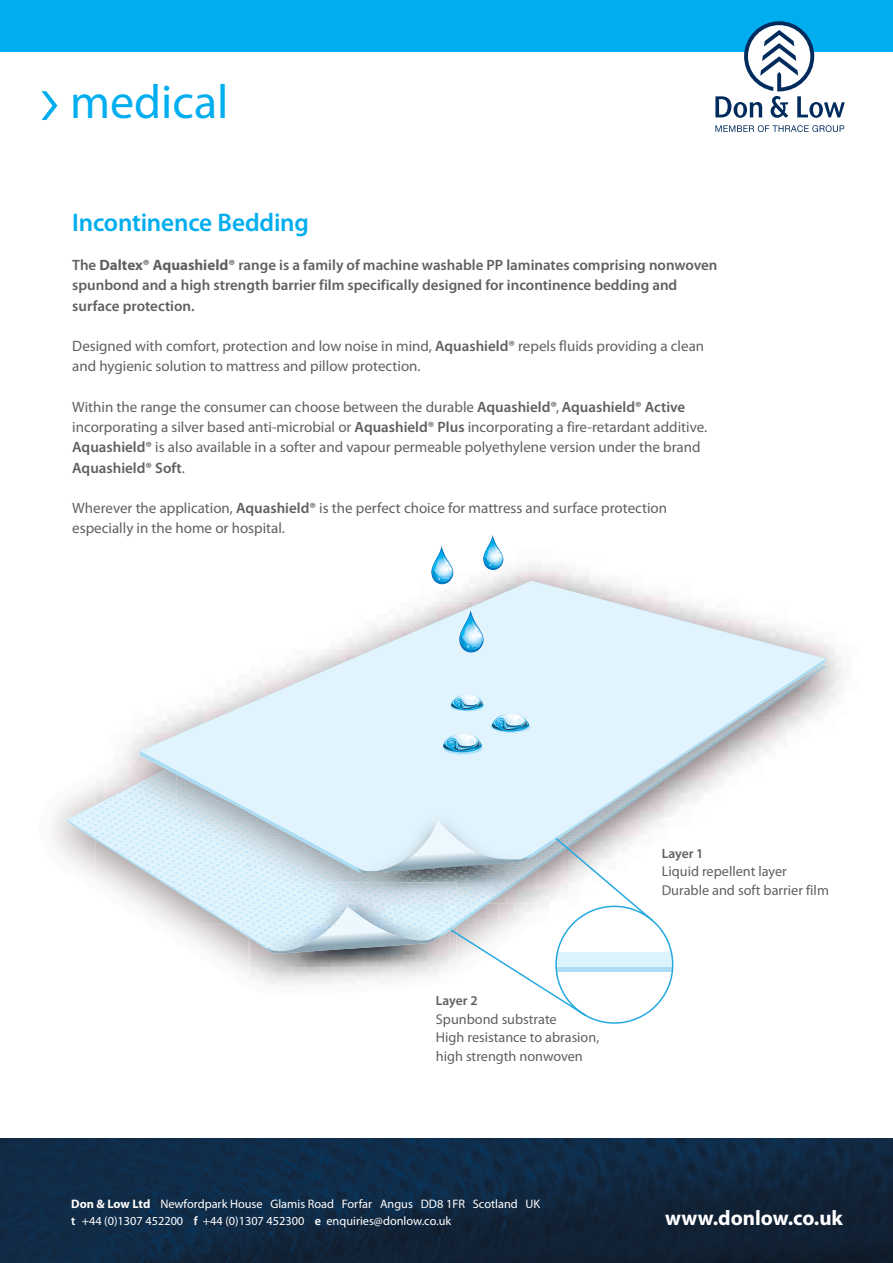
<style>
.page{position:relative;width:893px;height:1263px;background:#fff}
.page>*{position:absolute;margin:0;border:0;box-sizing:border-box;transform-origin:0 0}
.t1{font:48px "Myriad Pro";color:#00aeef}
.t2{font:600 25.5px "Myriad Pro";letter-spacing:-.005em;color:#00aeef}
.t3{font:700 21px "Myriad Pro";color:#fff}
.t4{font:15px/20.2px "Myriad Pro";color:#5f6062}
.t5{font:600 15px/20.2px "Myriad Pro";color:#5f6062}
.t6{font:14.25px/18.5px "Myriad Pro";color:#5f6062}
.t7{font:600 13.5px "Myriad Pro";letter-spacing:-.005em;color:#5f6062}
.t8{font:12.3px/16.5px "Myriad Pro";color:#fff}
.s1{font-weight:700}
.s2{font-weight:600}
</style>
<div class="page">
<svg style="left:0;top:1138px;width:893px;height:125px;background:#102740"></svg>
<div style="left:0;top:0;width:893px;height:51px;background:#00aeef"></div>
<svg style="left:41px;top:91px;width:16px;height:29px"></svg>
<svg style="left:715px;top:125px;width:129px;height:7px"></svg>
<svg style="left:715px;top:21px;width:130px;height:97px"></svg>
<img style="left:825px;top:644px;width:18px;height:65px">
<svg style="left:67px;top:535px;width:758px;height:489px"></svg>
<h1 class="t1" style="left:70px;top:76px;width:160px">medical</h1>
<h2 class="t2" style="left:72px;top:209px;width:238px">Incontinence Bedding</h2>
<p class="t5" style="left:72px;top:255px;width:647px">The <span class="s1">Daltex® Aquashield®</span> range is a family of machine washable PP laminates comprising nonwoven spunbond and a high strength barrier film specifically designed for incontinence bedding and surface protection.</p>
<p class="t4" style="left:72px;top:336px;width:633px">Designed with comfort, protection and low noise in mind, <span class="s2">Aquashield®</span> repels fluids providing a clean and hygienic solution to mattress and pillow protection.</p>
<p class="t4" style="left:72px;top:397px;width:636px">Within the range the consumer can choose between the durable <span class="s2">Aquashield®</span>, <span class="s2">Aquashield® Active </span>incorporating a silver based anti-microbial or <span class="s2">Aquashield® Plus</span> incorporating a fire-retardant additive.<br><span class="s2">Aquashield®</span> is also available in a softer and vapour permeable polyethylene version under the brand <span class="s2">Aquashield® Soft</span>.</p>
<p class="t4" style="left:72px;top:498px;width:596px">Wherever the application, <span class="s2">Aquashield®</span> is the perfect choice for mattress and surface protection especially in the home or hospital.</p>
<p class="t7" style="left:436px;top:993px;width:43px">Layer 2</p>
<p class="t6" style="left:436px;top:1010px;width:165px">Spunbond substrate<br>High resistance to abrasion, high strength nonwoven</p>
<p class="t7" style="left:662px;top:846px;width:43px">Layer 1</p>
<p class="t6" style="left:662px;top:862px;width:169px">Liquid repellent layer<br>Durable and soft barrier film</p>
<p class="t8" style="left:71px;top:1196px;width:471px"><span class="s1">Don &amp; Low Ltd</span> Newfordpark House Glamis Road Forfar Angus DD8 1FR Scotland UK <span class="s2">t</span> +44 (0)1307 452200 <span class="s2">f</span> +44 (0)1307 452300 <span class="s2">e</span> enquiries@donlow.co.uk</p>
<h3 class="t3" style="left:665px;top:1206px;width:179px">www.donlow.co.uk</h3>
</div>
